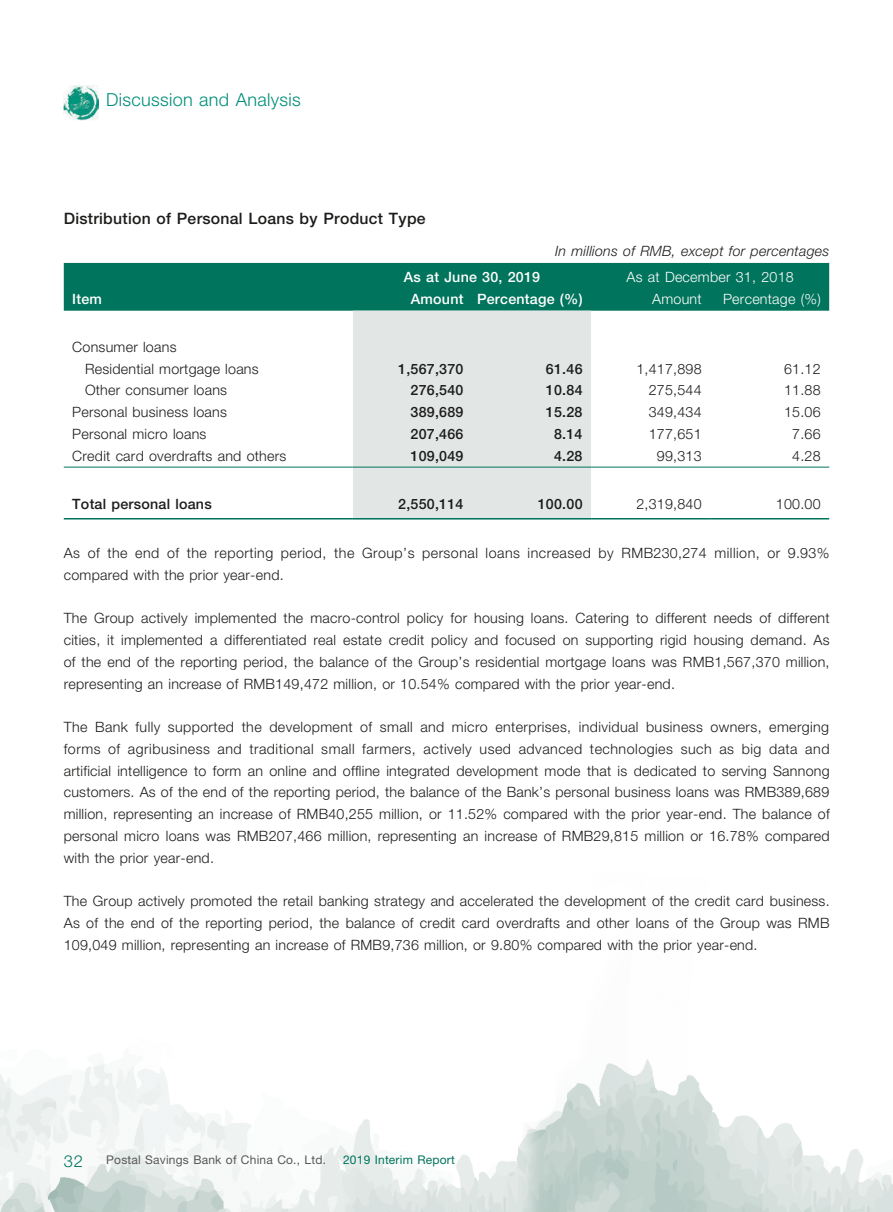
<style>
.page{position:relative;width:893px;height:1212px;background:#fff}
.page>*{position:absolute;margin:0;border:0;box-sizing:border-box;transform-origin:0 0}
.t1{font:300 18px "Helvetica Neue LT Std";letter-spacing:.015em;color:#008e78}
.t2{font:300 16.5px "Helvetica Neue LT Std";color:#00745c}
.t3{font:500 15.75px "Helvetica Neue LT Std";letter-spacing:.015em;color:#1c1c1b}
.t4{font:300 14.25px/21.8px "Helvetica Neue LT Std";letter-spacing:.015em;color:#1c1c1b;text-align:justify}
.t5{font:300 14.25px/21.8px "Helvetica Neue LT Std";letter-spacing:.035em;color:#1c1c1b}
.t6{font:500 14.25px "Helvetica Neue LT Std";letter-spacing:.015em;color:#1c1c1b}
.t7{font:500 14.25px "Helvetica Neue LT Std";letter-spacing:.015em;color:#fff}
.t8{font:300 14.25px "Helvetica Neue LT Std";letter-spacing:.015em;color:#fff}
.t9{font:italic 300 14.25px "Helvetica Neue LT Std";letter-spacing:.015em;color:#1c1c1b}
.t10{font:12px "Helvetica Neue LT Std";letter-spacing:.015em;color:#575756}
.t11{font:12px "Helvetica Neue LT Std";letter-spacing:.015em;color:#00745c}
</style>
<div class="page">
<img style="left:0;top:1059px;width:893px;height:153px">
<img style="left:64px;top:85px;width:35px;height:36px">
<div style="left:64px;top:263px;width:765px;height:48px;background:#00745c"></div>
<div style="left:353px;top:311px;width:238px;height:207px;background:#e2e7e5"></div>
<hr style="left:64px;top:467px;width:289px;height:1px;background:#00745c">
<hr style="left:353px;top:467px;width:119px;height:1px;background:#00745c">
<hr style="left:472px;top:467px;width:119px;height:1px;background:#00745c">
<hr style="left:591px;top:467px;width:119px;height:1px;background:#00745c">
<hr style="left:710px;top:467px;width:119px;height:1px;background:#00745c">
<hr style="left:64px;top:518px;width:289px;height:1px;background:#00745c">
<hr style="left:353px;top:518px;width:119px;height:1px;background:#00745c">
<hr style="left:472px;top:518px;width:119px;height:1px;background:#00745c">
<hr style="left:591px;top:518px;width:119px;height:1px;background:#00745c">
<hr style="left:710px;top:518px;width:119px;height:1px;background:#00745c">
<p class="t1" style="left:106px;top:89px;width:196px">Discussion and Analysis</p>
<p class="t3" style="left:64px;top:209px;width:363px">Distribution of Personal Loans by Product Type</p>
<p class="t9" style="left:555px;top:243px;width:276px">In millions of RMB, except for percentages</p>
<p class="t7" style="left:404px;top:269px;width:138px">As at June 30, 2019</p>
<p class="t8" style="left:627px;top:268px;width:169px">As at December 31, 2018</p>
<p class="t7" style="left:72px;top:290px;width:31px">Item</p>
<p class="t7" style="left:411px;top:290px;width:173px">Amount Percentage (%)</p>
<p class="t8" style="left:652px;top:290px;width:51px">Amount</p>
<p class="t8" style="left:723px;top:290px;width:99px">Percentage (%)</p>
<p class="t4" style="left:85px;top:335px;width:175px;text-indent:-13px">Consumer loans<br>Residential mortgage loans</p>
<p class="t6" style="left:398px;top:360px;width:67px">1,567,370</p>
<p class="t6" style="left:546px;top:360px;width:38px">61.46</p>
<p class="t4" style="left:636px;top:357px;width:67px">1,417,898</p>
<p class="t4" style="left:784px;top:357px;width:38px">61.12</p>
<p class="t4" style="left:85px;top:379px;width:144px">Other consumer loans</p>
<p class="t6" style="left:411px;top:382px;width:54px">276,540</p>
<p class="t6" style="left:546px;top:382px;width:38px">10.84</p>
<p class="t4" style="left:649px;top:379px;width:54px">275,544</p>
<p class="t4" style="left:784px;top:379px;width:38px">11.88</p>
<p class="t4" style="left:72px;top:401px;width:156px">Personal business loans</p>
<p class="t6" style="left:411px;top:403px;width:54px">389,689</p>
<p class="t6" style="left:546px;top:403px;width:38px">15.28</p>
<p class="t4" style="left:649px;top:401px;width:54px">349,434</p>
<p class="t4" style="left:784px;top:401px;width:38px">15.06</p>
<p class="t4" style="left:72px;top:422px;width:136px">Personal micro loans</p>
<p class="t6" style="left:411px;top:425px;width:54px">207,466</p>
<p class="t6" style="left:554px;top:425px;width:30px">8.14</p>
<p class="t4" style="left:649px;top:422px;width:54px">177,651</p>
<p class="t4" style="left:792px;top:422px;width:30px">7.66</p>
<p class="t4" style="left:72px;top:444px;width:216px">Credit card overdrafts and others</p>
<p class="t6" style="left:411px;top:447px;width:54px">109,049</p>
<p class="t6" style="left:554px;top:447px;width:30px">4.28</p>
<p class="t4" style="left:657px;top:444px;width:46px">99,313</p>
<p class="t4" style="left:792px;top:444px;width:30px">4.28</p>
<p class="t6" style="left:72px;top:495px;width:141px">Total personal loans</p>
<p class="t6" style="left:398px;top:495px;width:67px">2,550,114</p>
<p class="t6" style="left:538px;top:495px;width:46px">100.00</p>
<p class="t4" style="left:636px;top:492px;width:67px">2,319,840</p>
<p class="t4" style="left:776px;top:492px;width:46px">100.00</p>
<p class="t5" style="left:64px;top:542px;width:767px">As of the end of the reporting period, the Group’s personal loans increased by RMB230,274 million, or 9.93% compared with the prior year-end.</p>
<p class="t4" style="left:64px;top:607px;width:767px">The Group actively implemented the macro-control policy for housing loans. Catering to different needs of different cities, it implemented a differentiated real estate credit policy and focused on supporting rigid housing demand. As of the end of the reporting period, the balance of the Group’s residential mortgage loans was RMB1,567,370 million, representing an increase of RMB149,472 million, or 10.54% compared with the prior year-end.</p>
<p class="t4" style="left:64px;top:716px;width:767px">The Bank fully supported the development of small and micro enterprises, individual business owners, emerging forms of agribusiness and traditional small farmers, actively used advanced technologies such as big data and artificial intelligence to form an online and offline integrated development mode that is dedicated to serving Sannong customers. As of the end of the reporting period, the balance of the Bank’s personal business loans was RMB389,689 million, representing an increase of RMB40,255 million, or 11.52% compared with the prior year-end. The balance of personal micro loans was RMB207,466 million, representing an increase of RMB29,815 million or 16.78% compared with the prior year-end.</p>
<p class="t4" style="left:64px;top:890px;width:767px">The Group actively promoted the retail banking strategy and accelerated the development of the credit card business.<br>As of the end of the reporting period, the balance of credit card overdrafts and other loans of the Group was RMB 109,049 million, representing an increase of RMB9,736 million, or 9.80% compared with the prior year-end.</p>
<p class="t2" style="left:64px;top:1150px;width:21px">32</p>
<p class="t10" style="left:106px;top:1152px;width:221px">Postal Savings Bank of China Co., Ltd.</p>
<p class="t11" style="left:343px;top:1152px;width:113px">2019 Interim Report</p>
</div>
